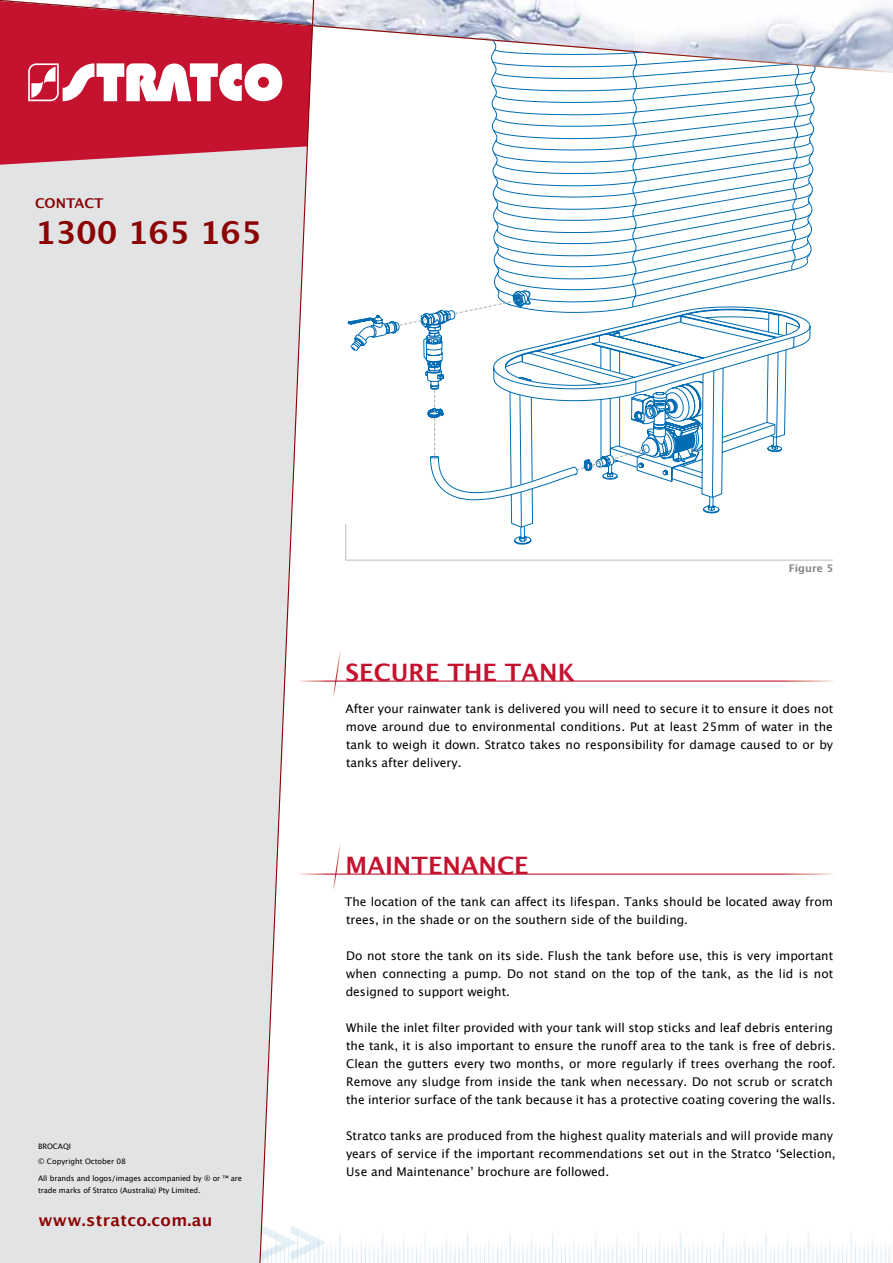
<style>
.page{position:relative;width:893px;height:1263px;background:#fff}
.page>*{position:absolute;margin:0;border:0;box-sizing:border-box;transform-origin:0 0}
.t1{font:700 31.5px "Lucida Grande";letter-spacing:-.005em;color:#8b0304}
.t2{font:700 24px "Lucida Grande";color:#c4122f}
.t3{font:700 16.35px "Lucida Grande";letter-spacing:.02em;color:#8b0304}
.t4{font:700 13.5px "Lucida Grande";color:#8b0304}
.t5{font:12px/18px "Lucida Grande";color:#000}
.t6{font:700 10.5px "Lucida Grande";color:#808285}
.t7{font:7.5px/12px "Lucida Grande";letter-spacing:-.01em;color:#000}
</style>
<div class="page">
<img style="left:317px;top:1231px;width:573px;height:32px">
<svg style="left:315px;top:1231px;width:11px;height:30px"></svg>
<div style="left:0;top:165px;width:258px;height:1098px;background:#e2e3e4"></div>
<svg style="left:0;top:146px;width:258px;height:19px;background:#d0697a"></svg>
<svg style="left:258px;top:146px;width:57px;height:1117px"></svg>
<div style="left:0;top:74px;width:311px;height:72px;background:#c4122f"></div>
<svg style="left:0;top:0;width:893px;height:74px"></svg>
<svg style="left:28px;top:60px;width:254px;height:43px"></svg>
<svg style="left:333px;top:844px;width:8px;height:46px"></svg>
<hr style="left:296px;top:873px;width:537px;height:2px;background:#fff">
<svg style="left:333px;top:651px;width:8px;height:46px"></svg>
<hr style="left:296px;top:680px;width:537px;height:2px;background:#fff">
<hr style="left:346px;top:560px;width:487px;height:1px;background:#bcbec0">
<hr style="left:345px;top:524px;width:1px;height:36px;background:#bcbec0">
<svg style="left:348px;top:29px;width:469px;height:516px"></svg>
<p class="t4" style="left:35px;top:193px;width:70px">CONTACT</p>
<h1 class="t1" style="left:35px;top:207px;width:228px">1300 165 165</h1>
<p class="t7" style="left:38px;top:1138px;width:89px;line-height:15.5px">BROCAQI<br>© Copyright October 08</p>
<p class="t7" style="left:38px;top:1172px;width:205px">All brands and logos/images accompanied by ® or ™ are trade marks of Stratco (Australia) Pty Limited.</p>
<h3 class="t3" style="left:39px;top:1207px;width:176px">www.stratco.com.au</h3>
<h2 class="t2" style="left:346px;top:653px;width:231px">SECURE THE TANK</h2>
<p class="t6" style="left:789px;top:559px;width:46px">Figure 5</p>
<p class="t5" style="left:346px;top:700px;width:489px;text-align:justify">After your rainwater tank is delivered you will need to secure it to ensure it does not move around due to environmental conditions. Put at least 25mm of water in the tank to weigh it down. Stratco takes no responsibility for damage caused to or by tanks after delivery.</p>
<h2 class="t2" style="left:346px;top:846px;width:184px">MAINTENANCE</h2>
<p class="t5" style="left:345px;top:893px;width:490px">The location of the tank can affect its lifespan. Tanks should be located away from trees, in the shade or on the southern side of the building.</p>
<p class="t5" style="left:346px;top:947px;width:489px;text-align:justify">Do not store the tank on its side. Flush the tank before use, this is very important when connecting a pump. Do not stand on the top of the tank, as the lid is not designed to support weight.</p>
<p class="t5" style="left:346px;top:1019px;width:491px">While the inlet filter provided with your tank will stop sticks and leaf debris entering the tank, it is also important to ensure the runoff area to the tank is free of debris.<br>Clean the gutters every two months, or more regularly if trees overhang the roof.<br>Remove any sludge from inside the tank when necessary. Do not scrub or scratch the interior surface of the tank because it has a protective coating covering the walls.</p>
<p class="t5" style="left:346px;top:1127px;width:491px">Stratco tanks are produced from the highest quality materials and will provide many years of service if the important recommendations set out in the Stratco ‘Selection,<br>Use and Maintenance’ brochure are followed.</p>
</div>
